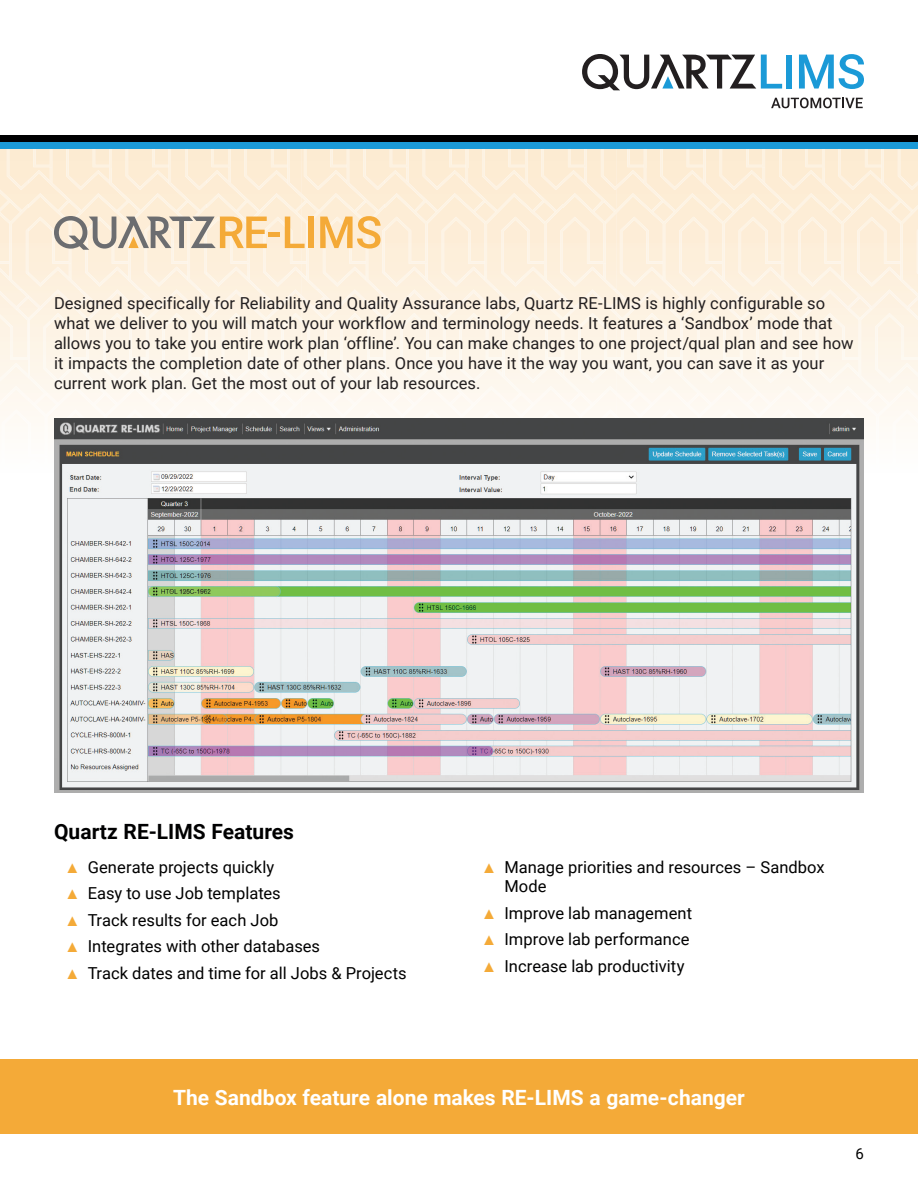
<style>
.page{position:relative;width:918px;height:1188px;background:#fff}
.page>*{position:absolute;margin:0;border:0;box-sizing:border-box;transform-origin:0 0}
.t1{font:700 21px "Roboto";color:#fff}
.t2{font:700 21px "Roboto";color:#000001}
.t3{font:16.5px/19.8px "Roboto";color:#231f20}
.Bullets{font:16.5px/19.8px "Roboto";color:#000001}
.t4{font:15px "Roboto";color:#000001}
.s1{font-family:"Andale Mono";color:#f4aa38}
</style>
<div class="page">
<svg style="left:0;top:148px;width:918px;height:325px"></svg>
<div style="left:0;top:1060px;width:918px;height:74px;background:#f4aa38"></div>
<img style="left:55px;top:418px;width:808px;height:375px">
<div style="left:0;top:142px;width:918px;height:6px;background:#1b9ad7"></div>
<div style="left:0;top:135px;width:918px;height:7px;background:#000001"></div>
<div style="left:786px;top:55px;width:6px;height:34px;background:#1b9ad7"></div>
<svg style="left:799px;top:54px;width:65px;height:35px"></svg>
<svg style="left:582px;top:54px;width:200px;height:36px"></svg>
<svg style="left:771px;top:98px;width:92px;height:10px"></svg>
<p class="t3" style="left:54px;top:293px;width:801px">Designed specifically for Reliability and Quality Assurance labs, Quartz RE-LIMS is highly configurable so what we deliver to you will match your workflow and terminology needs. It features a ‘Sandbox’ mode that allows you to take you entire work plan ‘offline’. You can make changes to one project/qual plan and see how it impacts the completion date of other plans. Once you have it the way you want, you can save it as your current work plan. Get the most out of your lab resources.</p>
<p class="t2" style="left:54px;top:817px;width:242px">Quartz RE-LIMS Features</p>
<p class="Bullets" style="left:68px;top:856px;width:208px"><span class="s1">▲</span> Generate projects quickly</p>
<p class="Bullets" style="left:68px;top:883px;width:215px"><span class="s1">▲</span> Easy to use Job templates</p>
<p class="Bullets" style="left:68px;top:909px;width:212px"><span class="s1">▲</span> Track results for each Job</p>
<p class="Bullets" style="left:68px;top:936px;width:254px"><span class="s1">▲</span> Integrates with other databases</p>
<p class="Bullets" style="left:68px;top:962px;width:341px"><span class="s1">▲</span> Track dates and time for all Jobs &amp; Projects</p>
<p class="Bullets" style="left:504px;top:856px;width:322px;text-indent:-20px"><span class="s1">▲</span> Manage priorities and resources – Sandbox<br>Mode</p>
<p class="Bullets" style="left:484px;top:903px;width:210px"><span class="s1">▲</span> Improve lab management</p>
<p class="Bullets" style="left:484px;top:929px;width:207px"><span class="s1">▲</span> Improve lab performance</p>
<p class="Bullets" style="left:484px;top:956px;width:202px"><span class="s1">▲</span> Increase lab productivity</p>
<p class="t1" style="left:173px;top:1083px;width:573px">The Sandbox feature alone makes RE-LIMS a game-changer</p>
<p class="t4" style="left:856px;top:1143px;width:10px">6</p>
</div>
